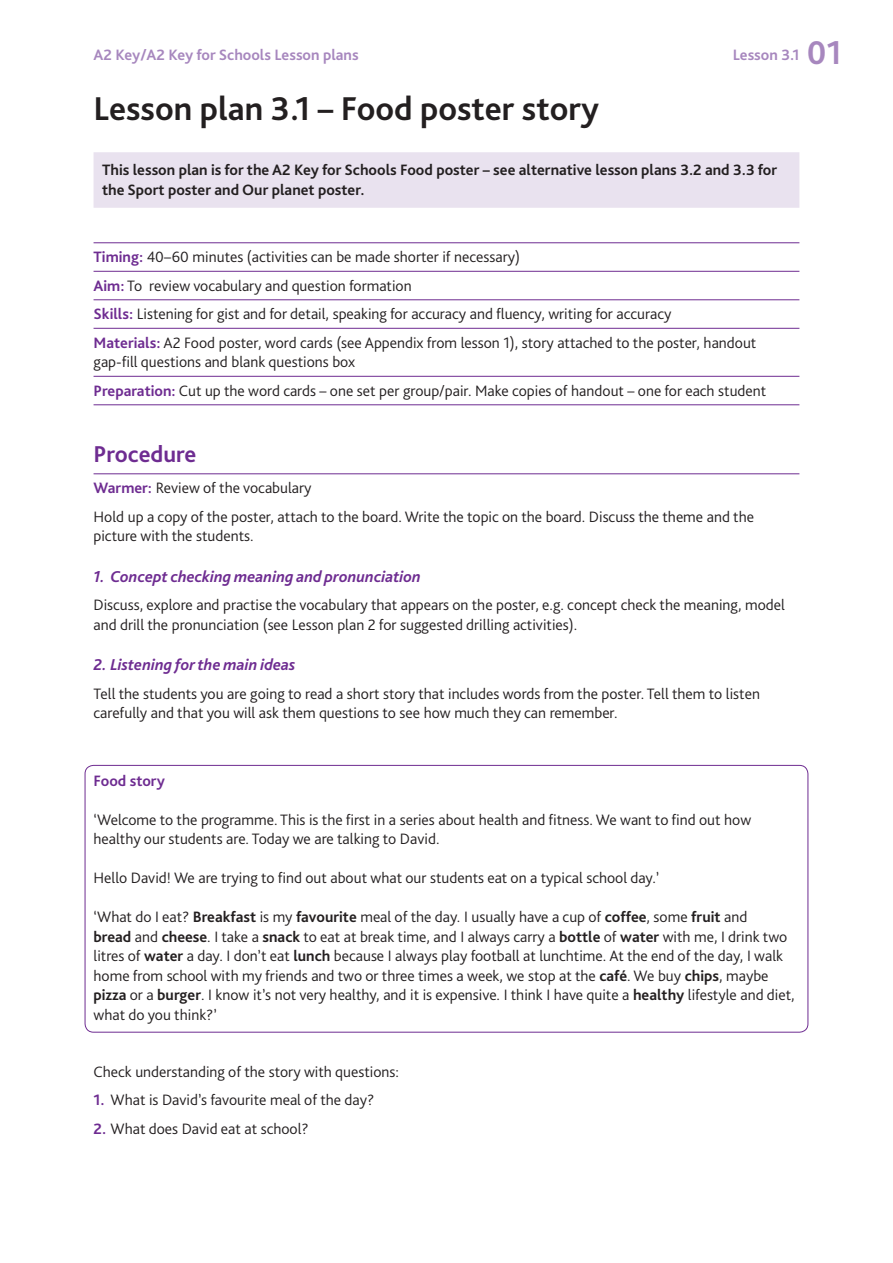
<style>
.page{position:relative;width:893px;height:1263px;background:#fff}
.page>*{position:absolute;margin:0;border:0;box-sizing:border-box;transform-origin:0 0}
.A_head{font:700 34.5px "Bliss Pro";color:#231f20}
.t1{font:700 34.5px "Bliss Pro";color:#a787be}
.B_head{font:700 24px "Bliss Pro";color:#6e2c91}
.t2{font:italic 700 16.5px "Bliss Pro";color:#6e2c91}
.Keyline_box{font:300 15.75px/19.5px "Bliss Pro";color:#231f20}
.Body{font:300 15.75px/19.5px "Bliss Pro";color:#231f20}
.Rules{font:300 15.75px/19.5px "Bliss Pro";color:#231f20}
.Intro_2-line{font:700 15.75px/19.5px "Bliss Pro";color:#231f20}
.Running_header{font:700 15.75px "Bliss Pro";color:#a787be}
.Keyline_box-2{font:700 15.75px "Bliss Pro";color:#6e2c91}
.Rules-2{font:700 15.75px "Bliss Pro";color:#6e2c91}
.s1{font-weight:700;color:#6e2c91}
.s2{font-weight:300;color:#231f20}
.s3{font-weight:700}
</style>
<div class="page">
<div style="left:94px;top:152px;width:705px;height:56px;background:#e9e2ef"></div>
<hr style="left:94px;top:242px;width:705px;height:1px;background:#6e2c91">
<hr style="left:94px;top:271px;width:705px;height:1px;background:#6e2c91">
<hr style="left:94px;top:299px;width:705px;height:1px;background:#6e2c91">
<hr style="left:94px;top:328px;width:705px;height:1px;background:#6e2c91">
<hr style="left:94px;top:376px;width:705px;height:1px;background:#6e2c91">
<hr style="left:94px;top:404px;width:705px;height:1px;background:#6e2c91">
<hr style="left:94px;top:473px;width:705px;height:1px;background:#6e2c91">
<div style="left:85px;top:765px;width:723px;height:267px;border:1px solid #6e2c91;border-radius:9px"></div>
<p class="Running_header" style="left:94px;top:45px;width:267px">A2 Key A/ 2 Key for Schools Lesson plans</p>
<p class="A_head" style="left:94px;top:87px;width:507px">Lesson plan 3.1 – Food poster story</p>
<p class="Intro_2-line" style="left:102px;top:160px;width:677px">This lesson plan is for the A2 Key for Schools Food poster – see alternative lesson plans 3.2 and 3.3 for the Sport poster and Our planet poster.</p>
<p class="Running_header" style="left:733px;top:45px;width:68px">Lesson 3.1</p>
<h1 class="t1" style="left:807px;top:32px;width:37px">01</h1>
<p class="Rules" style="left:94px;top:247px;width:428px"><span class="s1">Timing:</span> 40–60 minutes (activities can be made shorter if necessary(</p>
<p class="Rules" style="left:149px;top:275px;width:264px">review vocabulary and question formation</p>
<p class="Rules-2" style="left:94px;top:276px;width:50px">Aim: <span class="s2">To</span></p>
<p class="Rules" style="left:94px;top:304px;width:579px"><span class="s1">Skills:</span> Listening for gist and for detail, speaking for accuracy and fluency, writing for accuracy</p>
<p class="Rules" style="left:94px;top:332px;width:664px"><span class="s1">Materials</span> 2A<span class="s1">:</span> Food poster, word cards (see Appendix from lesson ,)1 story attached to the poster, handout gap-fill questions and blank questions box</p>
<p class="Rules" style="left:94px;top:380px;width:674px"><span class="s1">Preparation:</span> Cut up the word cards – one set per group/pair. Make copies of handout – one for each student</p>
<p class="B_head" style="left:94px;top:439px;width:104px">Procedure</p>
<p class="Rules" style="left:94px;top:478px;width:219px"><span class="s1">Warmer:</span> Review of the vocabulary</p>
<p class="Body" style="left:94px;top:506px;width:662px">Hold up a copy of the poster, attach to the board. Write the topic on the board. Discuss the theme and the picture with the students.</p>
<p class="t2" style="left:94px;top:566px;width:329px">1. Concept checking meaning and pronunciation</p>
<p class="Body" style="left:94px;top:595px;width:693px">Discuss, explore and practise the vocabulary that appears on the poster .g.e, concept check the meaning, model and drill the pronunciation (see Lesson plan 2 for suggested drilling activities .(</p>
<p class="t2" style="left:94px;top:655px;width:203px">2. Listening forthe main ideas</p>
<p class="Body" style="left:94px;top:683px;width:668px">Tell the students you are going to read a short story that includes words from the poster. Tell them to listen carefully and that you will ask them questions to see how much they can remember.</p>
<p class="Keyline_box-2" style="left:94px;top:771px;width:73px">Food story</p>
<p class="Keyline_box" style="left:94px;top:809px;width:659px">‘Welcome to the programme. This is the first in a series about health and fitness. We want to find out how healthy our students are. Today we are talking to David.</p>
<p class="Keyline_box" style="left:94px;top:868px;width:567px">Hello David! We are trying to find out about what our students eat on a typical school day ‘.</p>
<p class="Keyline_box" style="left:94px;top:907px;width:703px">‘What do I eat? <span class="s3">Breakfast</span> is my <span class="s3">favourite</span> meal of the day I. usually have a cup of <span class="s3">coffee</span>, some <span class="s3">fruit</span> and<br><span class="s3">bread</span> and <span class="s3">cheese</span> I. take a <span class="s3">snack</span> to eat at break time, and I always carry a <span class="s3">bottle</span> of <span class="s3">water</span> with me I, drink two litres of <span class="s3">water</span> a day I. don t’ eat <span class="s3">lunch</span> because I always play football at lunchtime. At the end of the day I, walk home from school with my friends and two or three times a week, we stop at the <span class="s3">café</span>. We buy <span class="s3">chips</span>, maybe <span class="s3">pizza</span> or a <span class="s3">burger</span> I. know s’i t not very healthy, and isit expensive I. think I have quite a <span class="s3">healthy</span> lifestyle and diet, what do you think ‘?</p>
<p class="Body" style="left:94px;top:1061px;width:307px">Check understanding of the story with questions:</p>
<p class="Keyline_box" style="left:94px;top:1090px;width:282px"><span class="s1">1.</span> What is David s’ favourite meal of the day?</p>
<p class="Keyline_box" style="left:94px;top:1118px;width:217px"><span class="s1">2.</span> What does David eat at school?</p>
</div>
